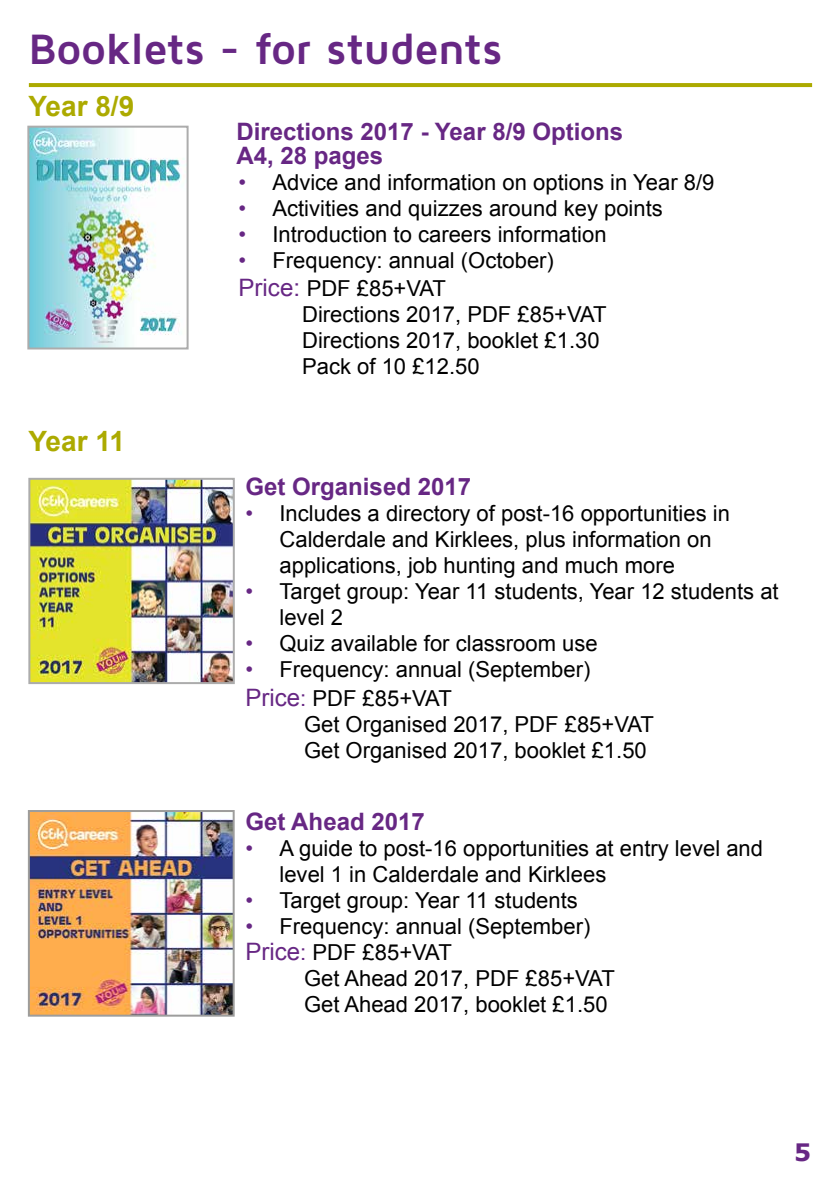
<style>
.page{position:relative;width:840px;height:1191px;background:#fff}
.page>*{position:absolute;margin:0;border:0;box-sizing:border-box;transform-origin:0 0}
.t1{font:700 44px "Maven Pro";letter-spacing:-.01em;color:#672784}
.t2{font:700 28px "Arial";color:#acaa00}
.t3{font:700 24px/24px "Arial";color:#672784}
.t4{font:700 24px "Verdana";color:#672784}
.t5{font:22px/26px "Arial";color:#000}
.s1{color:#672784}
.s2{font-size:24px;color:#672784}
</style>
<div class="page">
<img style="left:31px;top:813px;width:200px;height:200px">
<div style="left:28px;top:810px;width:206px;height:206px;border:2px solid #9d9d9c"></div>
<svg style="left:29px;top:83px;width:782px;height:4px;background:#adab04"></svg>
<img style="left:31px;top:481px;width:201px;height:200px">
<div style="left:28px;top:478px;width:207px;height:206px;border:2px solid #acacac"></div>
<img style="left:30px;top:129px;width:154px;height:217px">
<div style="left:27px;top:126px;width:161px;height:223px;border:2px solid #acacac"></div>
<h1 class="t1" style="left:28px;top:21px;width:475px">Booklets - for students</h1>
<p class="t2" style="left:28px;top:88px;width:107px">Year 8/9</p>
<p class="t3" style="left:236px;top:121px;width:388px">Directions 2017 - Year 8/9 Options<br>A4, 28 pages</p>
<p class="t5" style="left:238px;top:170px;width:477px"><span class="s1">•</span> Advice and information on options in Year 8/9</p>
<p class="t5" style="left:238px;top:196px;width:426px"><span class="s1">•</span> Activities and quizzes around key points</p>
<p class="t5" style="left:238px;top:222px;width:369px"><span class="s1">•</span> Introduction to careers information</p>
<p class="t5" style="left:238px;top:247px;width:317px;line-height:28px"><span class="s1">•</span> Frequency: annual (October)<br><span class="s2">Price:</span> PDF £85+VAT</p>
<p class="t5" style="left:302px;top:302px;width:306px">Directions 2017, PDF £85+VAT<br>Directions 2017, booklet £1.30<br>Pack of 10 £12.50</p>
<p class="t2" style="left:28px;top:422px;width:98px">Year 11</p>
<p class="t3" style="left:245px;top:475px;width:227px">Get Organised 2017</p>
<p class="t5" style="left:279px;top:501px;width:451px;text-indent:-34px"><span class="s1">•</span> Includes a directory of post-16 opportunities in<br>Calderdale and Kirklees, plus information on applications, job hunting and much more</p>
<p class="t5" style="left:279px;top:579px;width:500px;text-indent:-34px"><span class="s1">•</span> Target group: Year 11 students, Year 12 students at level 2</p>
<p class="t5" style="left:245px;top:631px;width:353px"><span class="s1">•</span> Quiz available for classroom use</p>
<p class="t5" style="left:245px;top:655px;width:346px;line-height:28.8px"><span class="s1">•</span> Frequency: annual (September)<br><span class="s2">Price</span><span class="s1">:</span> PDF £85+VAT</p>
<p class="t5" style="left:304px;top:711px;width:351px">Get Organised 2017, PDF £85+VAT<br>Get Organised 2017, booklet £1.50</p>
<p class="t3" style="left:245px;top:810px;width:181px">Get Ahead 2017</p>
<p class="t5" style="left:279px;top:835px;width:485px;text-indent:-34px"><span class="s1">•</span> A guide to post-16 opportunities at entry level and level 1 in Calderdale and Kirklees</p>
<p class="t5" style="left:245px;top:887px;width:334px"><span class="s1">•</span> Target group: Year 11 students</p>
<p class="t5" style="left:245px;top:913px;width:346px"><span class="s1">•</span> Frequency: annual (September)<br><span class="s2">Price</span><span class="s1">:</span> PDF £85+VAT</p>
<p class="t5" style="left:304px;top:965px;width:312px">Get Ahead 2017, PDF £85+VAT<br>Get Ahead 2017, booklet £1.50</p>
<p class="t4" style="left:793px;top:1135px;width:19px">5</p>
</div>
